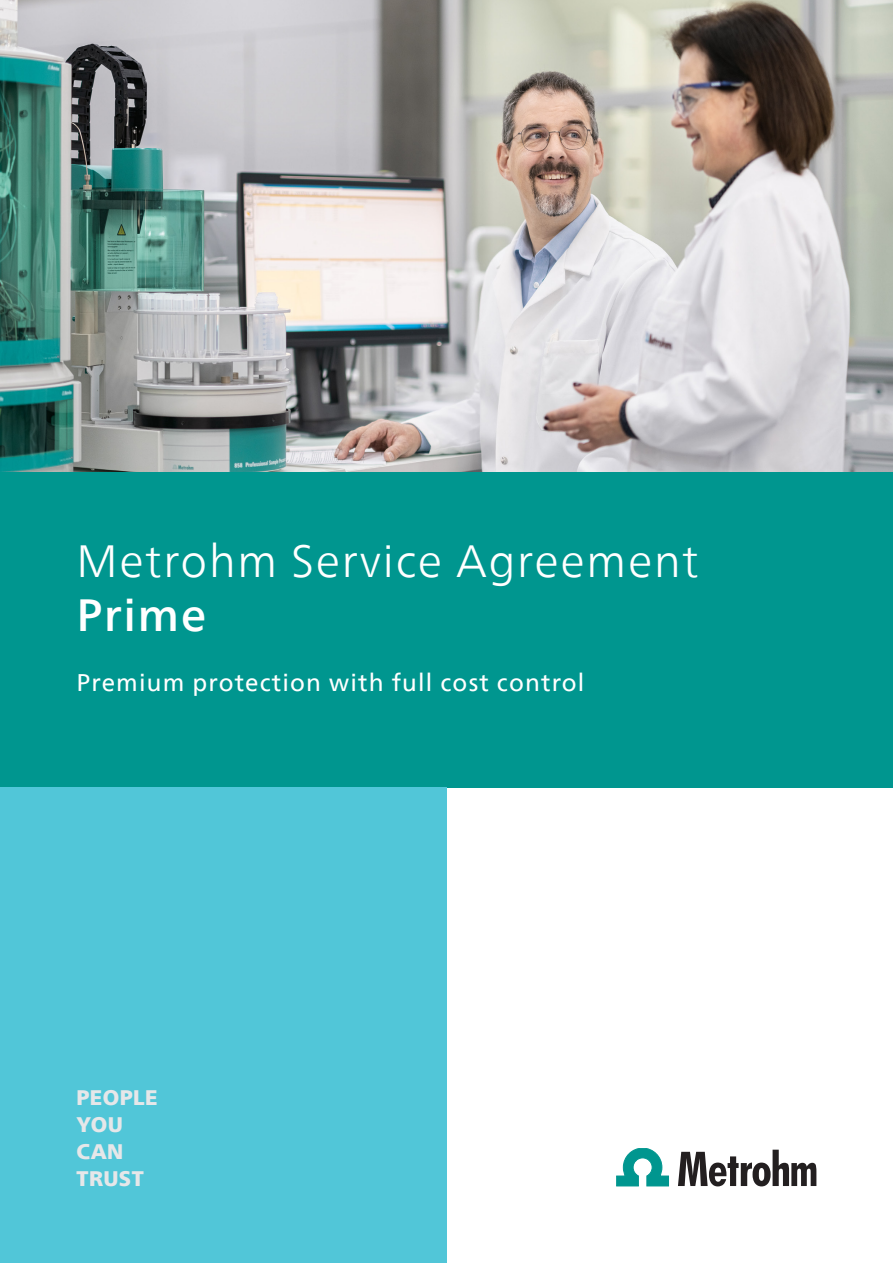
<style>
.page{position:relative;width:893px;height:1263px;background:#fff}
.page>*{position:absolute;margin:0;border:0;box-sizing:border-box;transform-origin:0 0}
.Head_30_36_50pt_light{font:300 45px/54px "Neue Frutiger World";letter-spacing:.04em;color:#fff}
.Subtitle_16_20_50pt_regular{font:24px "Neue Frutiger World";letter-spacing:.05em;color:#fff}
.Intro_10_14pt_bold{font:900 21px "Neue Frutiger World";letter-spacing:.02em;color:#e6e7e9}
.s1{font-weight:500}
</style>
<div class="page">
<img style="left:0;top:0;width:893px;height:472px">
<div style="left:0;top:472px;width:893px;height:315px;background:#00968f"></div>
<div style="left:0;top:787px;width:446px;height:476px;background:#51c6d8"></div>
<svg style="left:617px;top:1148px;width:52px;height:38px"></svg>
<svg style="left:678px;top:1150px;width:138px;height:36px"></svg>
<p class="Head_30_36_50pt_light" style="left:77px;top:535px;width:624px">Metrohm Service Agreement<br><span class="s1">Prime</span></p>
<p class="Subtitle_16_20_50pt_regular" style="left:77px;top:664px;width:509px">Premium protection with full cost control</p>
<p class="Intro_10_14pt_bold" style="left:77px;top:1086px;width:83px">PEOPLE</p>
<p class="Intro_10_14pt_bold" style="left:77px;top:1113px;width:48px">YOU</p>
<p class="Intro_10_14pt_bold" style="left:77px;top:1140px;width:48px">CAN</p>
<p class="Intro_10_14pt_bold" style="left:77px;top:1167px;width:69px">TRUST</p>
</div>
